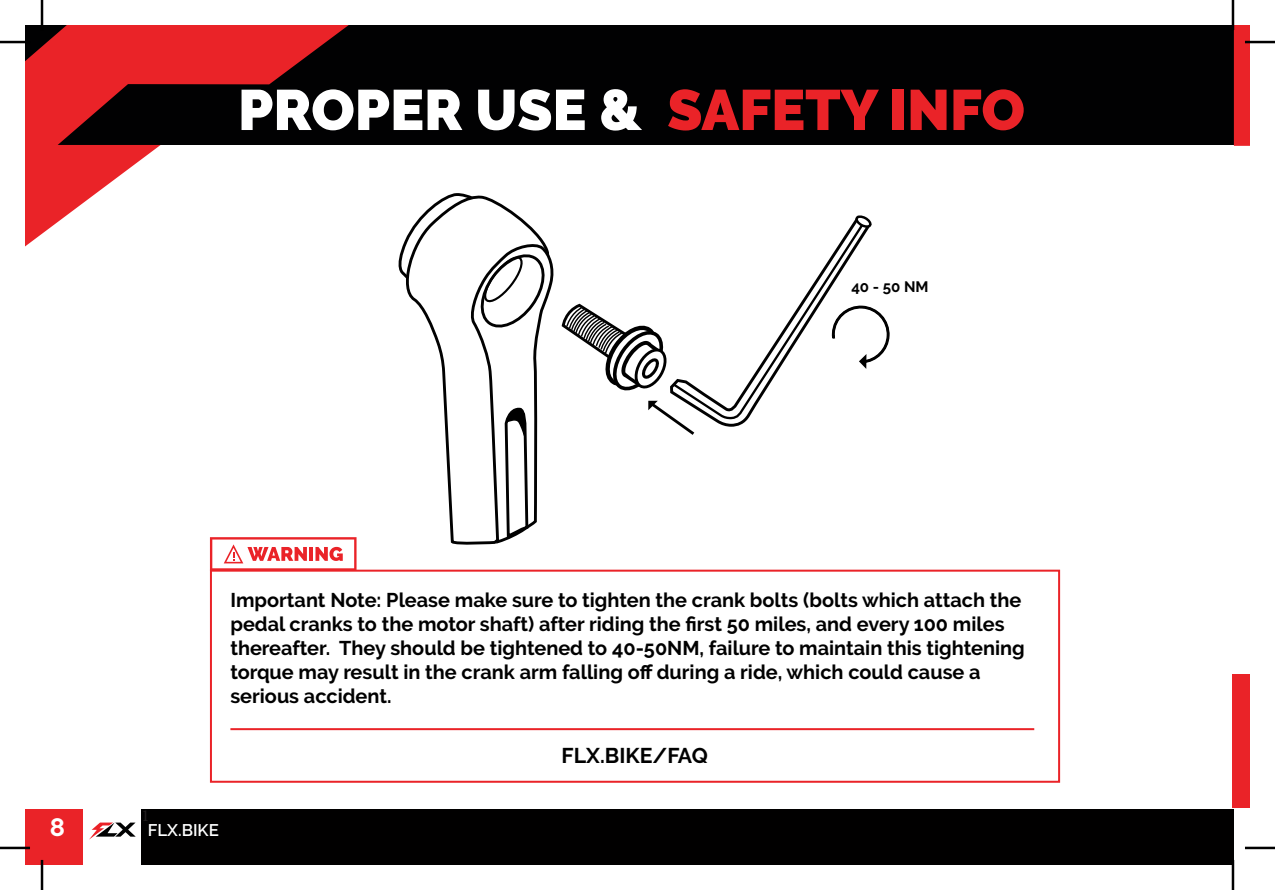
<style>
.page{position:relative;width:1275px;height:890px;background:#fff}
.page>*{position:absolute;margin:0;border:0;box-sizing:border-box;transform-origin:0 0}
.t1{font:900 56.8px "Raleway";color:#fff}
.t2{font:700 25.2px "Raleway";color:#fff}
.t3{font:700 21.2px "Raleway";color:#000}
.t4{font:700 19.8px/23.8px "Raleway";color:#000}
.t5{font:600 16.8px "Raleway";color:#fff}
.t6{font:16.8px "Minion Pro";color:#221e1f}
.t7{font:700 15px "Raleway";color:#010101}
.s1{color:#ea2328}
</style>
<div class="page">
<div style="left:25px;top:808px;width:58px;height:56px;background:#ea2328"></div>
<div style="left:25px;top:25px;width:1225px;height:120px;background:#010102"></div>
<svg style="left:25px;top:25px;width:324px;height:222px"></svg>
<div style="left:141px;top:808px;width:1092px;height:56px;background:#010000"></div>
<svg style="left:89px;top:822px;width:47px;height:17px"></svg>
<svg style="left:1233px;top:25px;width:17px;height:121px;background:#dd2126"></svg>
<div style="left:210px;top:569px;width:850px;height:213px;border:2px solid #ea2328"></div>
<hr style="left:230px;top:727px;width:804px;height:2px;background:#ea2328">
<svg style="left:398px;top:193px;width:156px;height:352px"></svg>
<div style="left:1233px;top:674px;width:17px;height:133px;background:#ea2328"></div>
<svg style="left:561px;top:215px;width:329px;height:220px"></svg>
<svg style="left:210px;top:537px;width:146px;height:33px"></svg>
<hr style="left:0;top:41px;width:30px;height:2px;background:#000">
<hr style="left:1245px;top:41px;width:30px;height:2px;background:#000">
<hr style="left:0;top:846px;width:30px;height:2px;background:#000">
<hr style="left:1245px;top:846px;width:30px;height:2px;background:#000">
<hr style="left:41px;top:0;width:2px;height:30px;background:#000">
<hr style="left:41px;top:859px;width:2px;height:30px;background:#000">
<hr style="left:1231px;top:0;width:3px;height:30px;background:#000">
<hr style="left:1231px;top:859px;width:3px;height:30px;background:#000">
<h1 class="t1" style="left:238px;top:86px;width:788px">PROPER USE &amp; <span class="s1">SAFETY INFO</span></h1>
<p class="t7" style="left:851px;top:281px;width:79px">40 - 50 NM</p>
<p class="t4" style="left:230px;top:589px;width:796px">Important Note: Please make sure to tighten the crank bolts (bolts which attach the pedal cranks to the motor shaft) after riding the first 50 miles, and every 100 miles thereafter. They should be tightened to 40-50NM, failure to maintain this tightening torque may result in the crank arm falling off during a ride, which could cause a serious accident.</p>
<p class="t3" style="left:561px;top:746px;width:148px">FLX.BIKE/FAQ</p>
<p class="t6" style="left:141px;top:805px;width:10px">1</p>
<p class="t2" style="left:50px;top:816px;width:17px">8</p>
<p class="t5" style="left:148px;top:819px;width:73px">FLX.BIKE</p>
</div>
